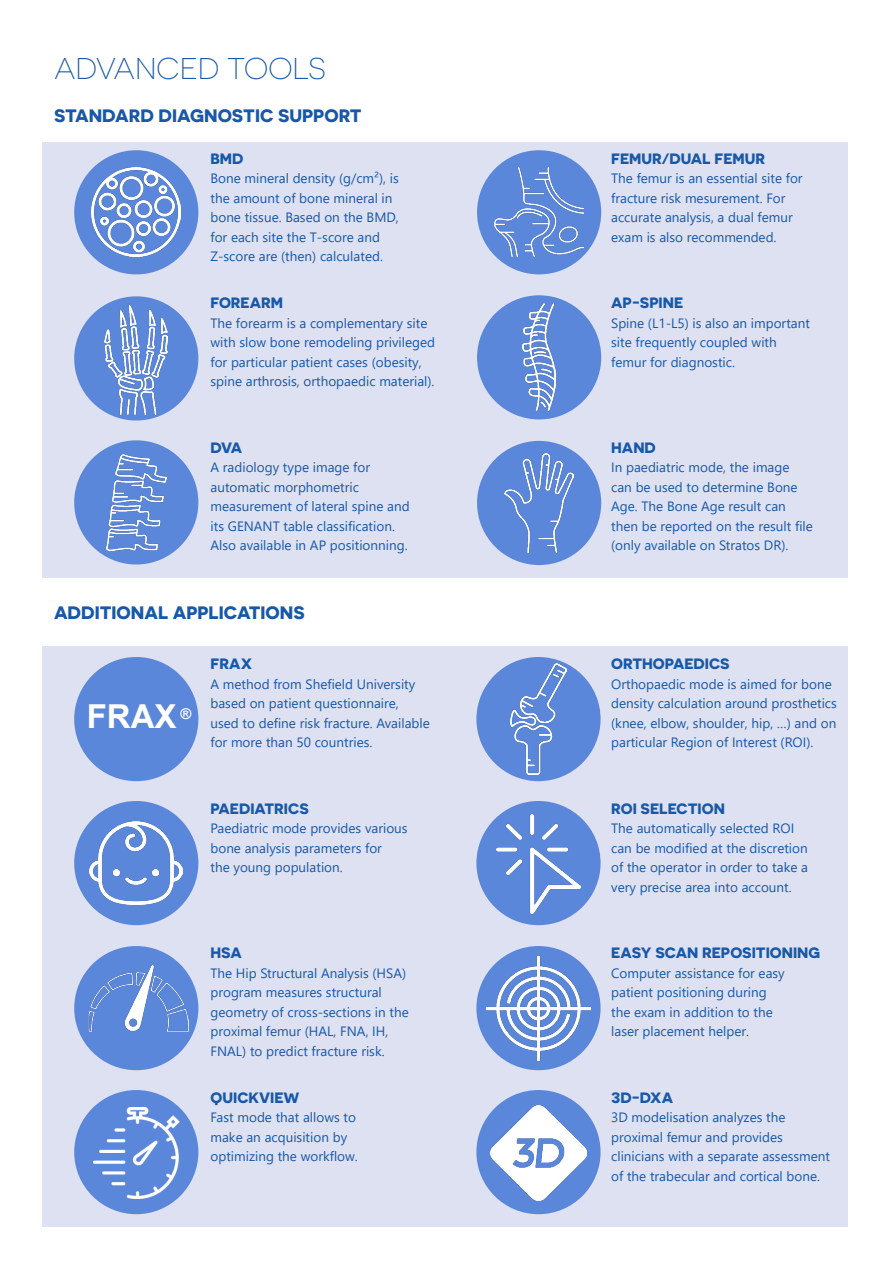
<style>
.page{position:relative;width:893px;height:1263px;background:#fff}
.page>*{position:absolute;margin:0;border:0;box-sizing:border-box;transform-origin:0 0}
.t1{font:700 33px "Arial";color:#fff}
.En_tete_page{font:300 30px "Novecentosanswide";color:#1858a8}
.Intertitre{font:700 18px "Novecentosanswide";color:#1858a8}
.Intertitre-2{font:700 15px "Novecentosanswide";color:#1858a8}
.Intertitre-3{font:13.5px/19.5px "Segoe UI";color:#1858a8}
.Texte_courant{font:13.5px/19.5px "Segoe UI";color:#1858a8}
</style>
<div class="page">
<div style="left:43px;top:646px;width:805px;height:581px;background:#dde1f1"></div>
<div style="left:43px;top:142px;width:805px;height:436px;background:#dde1f1"></div>
<div style="left:74px;top:150px;width:124px;height:124px;background:#5b87da;border-radius:50%"></div>
<img style="left:92px;top:168px;width:89px;height:89px">
<div style="left:477px;top:150px;width:124px;height:124px;background:#5b87da;border-radius:50%"></div>
<img style="left:495px;top:168px;width:88px;height:89px">
<div style="left:74px;top:296px;width:124px;height:124px;background:#5b87da;border-radius:50%"></div>
<img style="left:105px;top:306px;width:63px;height:109px">
<div style="left:477px;top:295px;width:124px;height:124px;background:#5b87da;border-radius:50%"></div>
<img style="left:523px;top:304px;width:32px;height:107px">
<div style="left:74px;top:440px;width:124px;height:124px;background:#5b87da;border-radius:50%"></div>
<img style="left:107px;top:455px;width:59px;height:95px">
<div style="left:477px;top:441px;width:124px;height:124px;background:#5b87da;border-radius:50%"></div>
<img style="left:505px;top:453px;width:68px;height:100px">
<div style="left:74px;top:657px;width:124px;height:124px;background:#5b87da;border-radius:50%"></div>
<div style="left:476px;top:657px;width:125px;height:124px;background:#5b87da;border-radius:50%"></div>
<img style="left:510px;top:663px;width:56px;height:112px">
<div style="left:74px;top:801px;width:124px;height:124px;background:#5b87da;border-radius:50%"></div>
<img style="left:90px;top:821px;width:93px;height:84px">
<div style="left:476px;top:801px;width:125px;height:124px;background:#5b87da;border-radius:50%"></div>
<img style="left:497px;top:814px;width:83px;height:100px">
<div style="left:74px;top:946px;width:124px;height:124px;background:#5b87da;border-radius:50%"></div>
<img style="left:88px;top:965px;width:101px;height:66px">
<div style="left:476px;top:946px;width:125px;height:124px;background:#5b87da;border-radius:50%"></div>
<img style="left:486px;top:956px;width:105px;height:105px">
<div style="left:74px;top:1090px;width:124px;height:124px;background:#5b87da;border-radius:50%"></div>
<img style="left:93px;top:1108px;width:86px;height:90px">
<div style="left:476px;top:1090px;width:125px;height:124px;background:#5b87da;border-radius:50%"></div>
<img style="left:491px;top:1105px;width:95px;height:96px">
<p class="En_tete_page" style="left:54px;top:51px;width:273px">ADVANCED TOOLS</p>
<p class="Intertitre" style="left:54px;top:105px;width:309px">STANDARD DIAGNOSTIC SUPPORT</p>
<p class="Intertitre-2" style="left:210px;top:149px;width:35px">BMD</p>
<p class="Texte_courant" style="left:210px;top:167px;width:190px">Bone mineral density (g/cm²), is the amount of bone mineral in bone tissue. Based on the BMD, for each site the T-score and<br>Z-score are (then) calculated.</p>
<p class="Intertitre-2" style="left:210px;top:293px;width:74px">FOREARM</p>
<p class="Intertitre-3" style="left:210px;top:312px;width:226px">The forearm is a complementary site with slow bone remodeling privileged for particular patient cases (obesity, spine arthrosis, orthopaedic material).</p>
<p class="Intertitre-2" style="left:210px;top:438px;width:33px">DVA</p>
<p class="Intertitre-3" style="left:210px;top:456px;width:201px">A radiology type image for automatic morphometric measurement of lateral spine and its GENANT table classification.<br>Also available in AP positionning.</p>
<p class="Intertitre" style="left:54px;top:601px;width:252px">ADDITIONAL APPLICATIONS</p>
<p class="t1" style="left:87px;top:693px;width:106px">FRAX <sup>®</sup></p>
<p class="Intertitre-2" style="left:210px;top:655px;width:43px">FRAX</p>
<p class="Intertitre-3" style="left:210px;top:673px;width:221px">A method from Shefield University based on patient questionnaire, used to define risk fracture. Available for more than 50 countries.</p>
<p class="Intertitre-2" style="left:210px;top:799px;width:100px">PAEDIATRICS</p>
<p class="Intertitre-3" style="left:210px;top:818px;width:199px">Paediatric mode provides various bone analysis parameters for<br>the young population.</p>
<p class="Intertitre-2" style="left:210px;top:944px;width:33px">HSA</p>
<p class="Intertitre-3" style="left:210px;top:962px;width:200px">The Hip Structural Analysis (HSA) program measures structural geometry of cross-sections in the proximal femur (HAL, FNA, IH,<br>FNAL) to predict fracture risk.</p>
<p class="Intertitre-2" style="left:210px;top:1088px;width:91px">QUICKVIEW</p>
<p class="Intertitre-3" style="left:210px;top:1107px;width:149px">Fast mode that allows to make an acquisition by optimizing the workflow.</p>
<p class="Intertitre-2" style="left:611px;top:149px;width:155px">FEMUR/DUAL FEMUR</p>
<p class="Intertitre-3" style="left:611px;top:167px;width:193px">The femur is an essential site for fracture risk mesurement. For accurate analysis, a dual femur exam is also recommended.</p>
<p class="Intertitre-2" style="left:611px;top:293px;width:74px">AP-SPINE</p>
<p class="Intertitre-3" style="left:611px;top:312px;width:200px">Spine (L1-L5) is also an important site frequently coupled with femur for diagnostic.</p>
<p class="Intertitre-2" style="left:611px;top:438px;width:46px">HAND</p>
<p class="Intertitre-3" style="left:611px;top:456px;width:203px">In paediatric mode, the image can be used to determine Bone<br>Age. The Bone Age result can then be reported on the result file (only available on Stratos DR).</p>
<p class="Intertitre-2" style="left:611px;top:655px;width:120px">ORTHOPAEDICS</p>
<p class="Intertitre-3" style="left:611px;top:673px;width:227px">Orthopaedic mode is aimed for bone density calculation around prosthetics (knee, elbow, shoulder, hip, …) and on particular Region of Interest (ROI).</p>
<p class="Intertitre-2" style="left:611px;top:799px;width:115px">ROI SELECTION</p>
<p class="Intertitre-3" style="left:611px;top:818px;width:198px">The automatically selected ROI can be modified at the discretion of the operator in order to take a very precise area into account.</p>
<p class="Intertitre-2" style="left:611px;top:944px;width:211px">EASY SCAN REPOSITIONING</p>
<p class="Intertitre-3" style="left:611px;top:962px;width:175px">Computer assistance for easy patient positioning during the exam in addition to the laser placement helper.</p>
<p class="Intertitre-2" style="left:611px;top:1088px;width:63px">3D-DXA</p>
<p class="Intertitre-3" style="left:611px;top:1107px;width:220px">3D modelisation analyzes the proximal femur and provides clinicians with a separate assessment of the trabecular and cortical bone.</p>
</div>
